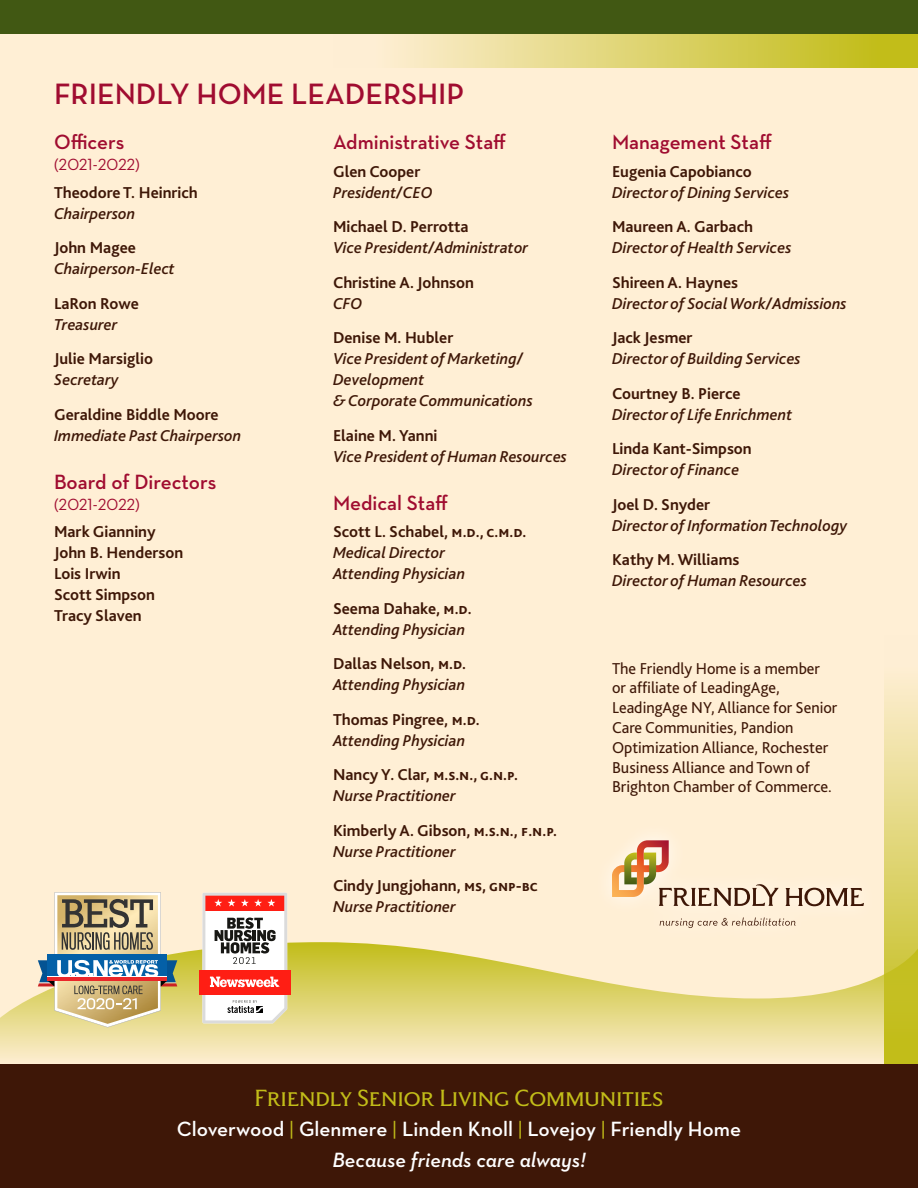
<style>
.page{position:relative;width:918px;height:1188px;background:#ffefd5}
.page>*{position:absolute;margin:0;border:0;box-sizing:border-box;transform-origin:0 0}
.t1{font:600 30px "Neutraface Text";color:#a00c30}
.t2{font:27px "Grant Avenue";color:#c2bd19}
.t3{font:600 21px/30.6px "Neutraface Text";color:#fff;text-align:center}
.t4{font:600 21px "Neutraface Text";color:#a00c30}
.t5{font:italic 500 16.5px/21px "Bliss 2";color:#3e1707}
.t6{font:700 16.5px/21px "Bliss 2";color:#3e1707}
.t7{font:16.5px/19.8px "Bliss 2";color:#3e1707}
.t8{font:16.5px "Neutraface Text";color:#a00c30}
.s1{font-weight:400;color:#c2bd19}
.s2{font-style:italic}
</style>
<div class="page">
<div style="left:0;top:0;width:918px;height:34px;background:#415813"></div>
<svg style="left:0;top:942px;width:884px;height:117px"></svg>
<div style="left:199px;top:970px;width:92px;height:25px;background:#ff1e14"></div>
<svg style="left:202px;top:893px;width:85px;height:130px;background:#e0a6a2"></svg>
<svg style="left:38px;top:892px;width:139px;height:135px;background:#b9b597"></svg>
<hr style="left:48px;top:977px;width:119px;height:1px;background:#fff">
<hr style="left:48px;top:978px;width:119px;height:3px;background:#ea272a">
<div style="left:595px;top:823px;width:284px;height:120px;background:#ffefd5"></div>
<svg style="left:660px;top:917px;width:136px;height:11px"></svg>
<svg style="left:786px;top:888px;width:78px;height:18px"></svg>
<svg style="left:612px;top:840px;width:167px;height:66px"></svg>
<svg style="left:884px;top:685px;width:34px;height:379px;background:#dbd269"></svg>
<div style="left:333px;top:34px;width:585px;height:34px;background:linear-gradient(to right,#fff1e0,#beba0d)"></div>
<div style="left:0;top:1064px;width:918px;height:124px;background:#3e1707"></div>
<h1 class="t1" style="left:54px;top:75px;width:412px">FRIENDLY HOME LEADERSHIP</h1>
<p class="t4" style="left:54px;top:129px;width:72px">Officers</p>
<p class="t8" style="left:54px;top:154px;width:87px">(2021-2022)</p>
<p class="t6" style="left:54px;top:182px;width:145px">Theodore T. Heinrich</p>
<p class="t5" style="left:54px;top:203px;width:83px">Chairperson</p>
<p class="t6" style="left:54px;top:237px;width:84px">John Magee</p>
<p class="t5" style="left:54px;top:258px;width:122px">Chairperson-Elect</p>
<p class="t6" style="left:54px;top:293px;width:86px">LaRon Rowe</p>
<p class="t5" style="left:54px;top:314px;width:65px">Treasurer</p>
<p class="t6" style="left:54px;top:348px;width:100px">Julie Marsiglio</p>
<p class="t5" style="left:54px;top:369px;width:66px">Secretary</p>
<p class="t6" style="left:54px;top:404px;width:166px">Geraldine Biddle Moore</p>
<p class="t5" style="left:54px;top:425px;width:189px">Immediate Past Chairperson</p>
<p class="t4" style="left:54px;top:468px;width:164px">Board of Directors</p>
<p class="t8" style="left:54px;top:494px;width:87px">(2021-2022)</p>
<p class="t6" style="left:54px;top:521px;width:131px">Mark Gianniny<br>John B. Henderson<br>Lois Irwin<br>Scott Simpson<br>Tracy Slaven</p>
<p class="t4" style="left:333px;top:129px;width:175px">Administrative Staff</p>
<p class="t6" style="left:333px;top:161px;width:89px">Glen Cooper</p>
<p class="t5" style="left:333px;top:182px;width:101px">President/CEO</p>
<p class="t6" style="left:333px;top:216px;width:137px">Michael D. Perrotta</p>
<p class="t5" style="left:333px;top:237px;width:197px">Vice President/Administrator</p>
<p class="t6" style="left:333px;top:272px;width:143px">Christine A. Johnson</p>
<p class="t5" style="left:333px;top:293px;width:31px">CFO</p>
<p class="t6" style="left:333px;top:327px;width:122px">Denise M. Hubler</p>
<p class="t5" style="left:333px;top:348px;width:201px">Vice President of Marketing/<br>Development<br>&amp; Corporate Communications</p>
<p class="t6" style="left:333px;top:425px;width:106px">Elaine M. Yanni</p>
<p class="t5" style="left:333px;top:446px;width:236px">Vice President of Human Resources</p>
<p class="t4" style="left:333px;top:489px;width:117px">Medical Staff</p>
<p class="t6" style="left:333px;top:521px;width:195px">Scott L. Schabel, m.d., c.m.d.</p>
<p class="t5" style="left:333px;top:542px;width:134px">Medical Director<br>Attending Physician</p>
<p class="t6" style="left:333px;top:598px;width:140px">Seema Dahake, m.d.</p>
<p class="t5" style="left:333px;top:619px;width:134px">Attending Physician</p>
<p class="t6" style="left:333px;top:653px;width:135px">Dallas Nelson, m.d.</p>
<p class="t5" style="left:333px;top:674px;width:134px">Attending Physician</p>
<p class="t6" style="left:333px;top:709px;width:148px">Thomas Pingree, m.d.</p>
<p class="t5" style="left:333px;top:730px;width:134px">Attending Physician</p>
<p class="t6" style="left:333px;top:764px;width:187px">Nancy Y. Clar, m.s.n., g.n.p.</p>
<p class="t5" style="left:333px;top:785px;width:124px">Nurse Practitioner</p>
<p class="t6" style="left:333px;top:820px;width:226px">Kimberly A. Gibson, m.s.n., f.n.p.</p>
<p class="t5" style="left:333px;top:841px;width:124px">Nurse Practitioner</p>
<p class="t6" style="left:333px;top:875px;width:206px">Cindy Jungjohann, ms, gnp-bc</p>
<p class="t5" style="left:333px;top:896px;width:124px">Nurse Practitioner</p>
<p class="t4" style="left:612px;top:129px;width:162px">Management Staff</p>
<p class="t6" style="left:612px;top:161px;width:141px">Eugenia Capobianco</p>
<p class="t5" style="left:612px;top:182px;width:179px">Director of Dining Services</p>
<p class="t6" style="left:612px;top:216px;width:143px">Maureen A. Garbach</p>
<p class="t5" style="left:612px;top:237px;width:181px">Director of Health Services</p>
<p class="t6" style="left:612px;top:272px;width:128px">Shireen A. Haynes</p>
<p class="t5" style="left:612px;top:293px;width:236px">Director of Social Work/Admissions</p>
<p class="t6" style="left:612px;top:327px;width:82px">Jack Jesmer</p>
<p class="t5" style="left:612px;top:348px;width:190px">Director of Building Services</p>
<p class="t6" style="left:612px;top:383px;width:130px">Courtney B. Pierce</p>
<p class="t5" style="left:612px;top:404px;width:182px">Director of Life Enrichment</p>
<p class="t6" style="left:612px;top:438px;width:141px">Linda Kant-Simpson</p>
<p class="t5" style="left:612px;top:459px;width:129px">Director of Finance</p>
<p class="t6" style="left:612px;top:494px;width:100px">Joel D. Snyder</p>
<p class="t5" style="left:612px;top:515px;width:237px">Director of Information Technology</p>
<p class="t6" style="left:612px;top:549px;width:129px">Kathy M. Williams</p>
<p class="t5" style="left:612px;top:570px;width:196px">Director of Human Resources</p>
<p class="t7" style="left:612px;top:658px;width:227px">The Friendly Home is a member or affiliate of LeadingAge,<br>LeadingAge NY, Alliance for Senior<br>Care Communities, Pandion<br>Optimization Alliance, Rochester<br>Business Alliance and Town of<br>Brighton Chamber of Commerce.</p>
<h2 class="t2" style="left:255px;top:1084px;width:410px">Friendly Senior Living Communities</h2>
<p class="t3" style="left:177px;top:1113px;width:566px">Cloverwood <span class="s1">|</span> Glenmere <span class="s1">|</span> Linden Knoll <span class="s1">|</span> Lovejoy <span class="s1">|</span> Friendly Home<br><span class="s2">Because friends care always!</span></p>
</div>
